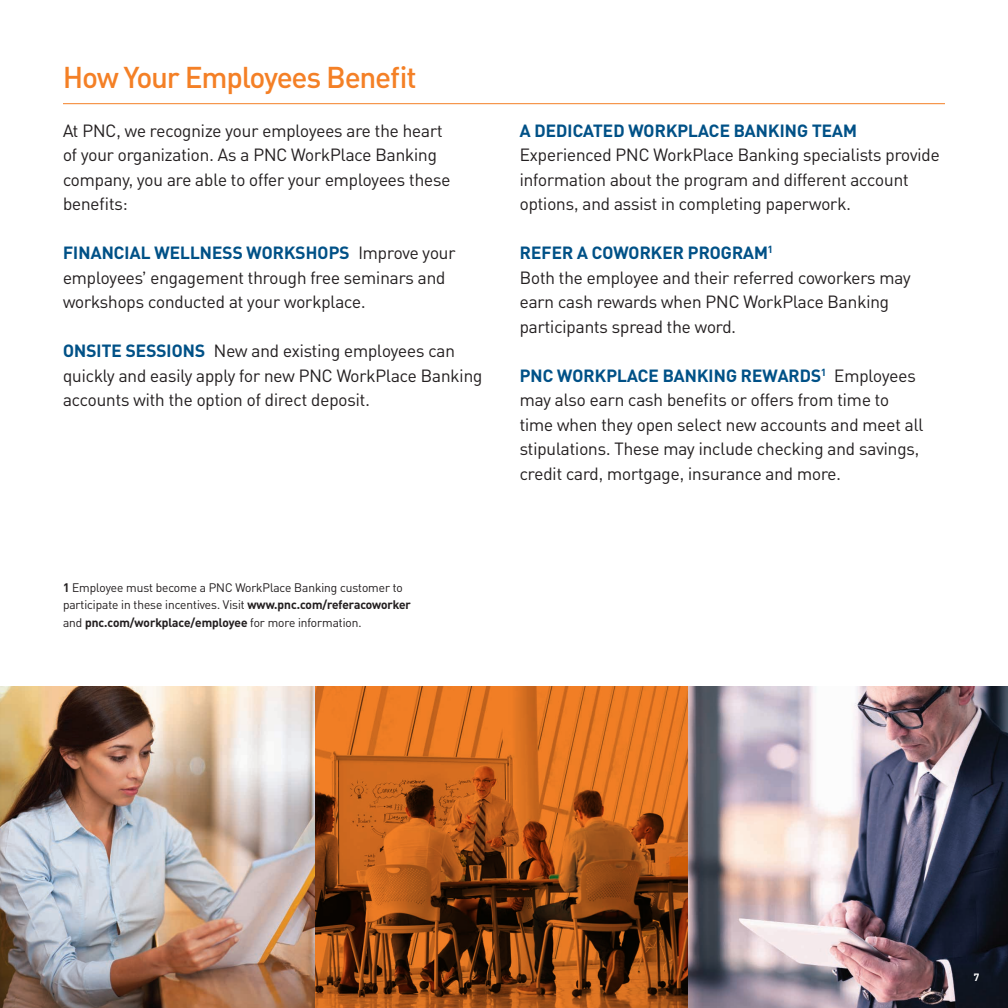
<style>
.page{position:relative;width:1008px;height:1008px;background:#fff}
.page>*{position:absolute;margin:0;border:0;box-sizing:border-box;transform-origin:0 0}
.t1{font:500 29.75px "PNC Brand";letter-spacing:-.02em;color:#f48026}
.t2{font:17.5px/24.5px "PNC Brand";color:#231f20}
.t3{font:700 17.5px "PNC Brand";letter-spacing:.01em;color:#005187}
.t4{font:12.25px/17.5px "PNC Brand";color:#231f20}
.t5{font:700 10.5px "PNC Brand";color:#fff}
.s1{font-weight:700;color:#005187}
.s2{font-weight:700}
</style>
<div class="page">
<img style="left:688px;top:687px;width:320px;height:321px">
<img style="left:0;top:687px;width:315px;height:321px">
<img style="left:315px;top:687px;width:373px;height:321px">
<hr style="left:63px;top:103px;width:882px;height:1px;background:#f48026">
<h1 class="t1" style="left:63px;top:58px;width:355px">How Your Employees Benefit</h1>
<p class="t2" style="left:63px;top:118px;width:389px">At PNC, we recognize your employees are the heart of your organization. As a PNC WorkPlace Banking company, you are able to offer your employees these benefits:</p>
<p class="t2" style="left:63px;top:240px;width:394px"><span class="s1">FINANCIAL WELLNESS WORKSHOPS</span> Improve your employees’ engagement through free seminars and workshops conducted at your workplace.</p>
<p class="t2" style="left:63px;top:338px;width:421px"><span class="s1">ONSITE SESSIONS</span> New and existing employees can quickly and easily apply for new PNC WorkPlace Banking accounts with the option of direct deposit.</p>
<p class="t3" style="left:520px;top:119px;width:339px">A DEDICATED WORKPLACE BANKING TEAM</p>
<p class="t2" style="left:520px;top:142px;width:421px">Experienced PNC WorkPlace Banking specialists provide information about the program and different account options, and assist in completing paperwork.</p>
<p class="t2" style="left:520px;top:240px;width:392px"><span class="s1">REFER A COWORKER PROGRAM</span><sup>1<br></sup>Both the employee and their referred coworkers may earn cash rewards when PNC WorkPlace Banking participants spread the word.</p>
<p class="t2" style="left:520px;top:363px;width:405px"><span class="s1">PNC WORKPLACE BANKING REWARDS</span><sup>1</sup> Employees may also earn cash benefits or offers from time to time when they open select new accounts and meet all stipulations. These may include checking and savings, credit card, mortgage, insurance and more.</p>
<p class="t4" style="left:63px;top:578px;width:349px"><span class="s2">1</span> Employee must become a PNC WorkPlace Banking customer to participate in these incentives. Visit <span class="s2">www.pnc.com/referacoworker </span>and <span class="s2">pnc.com/workplace/employee</span> for more information.</p>
<p class="t5" style="left:974px;top:970px;width:7px">7</p>
</div>
